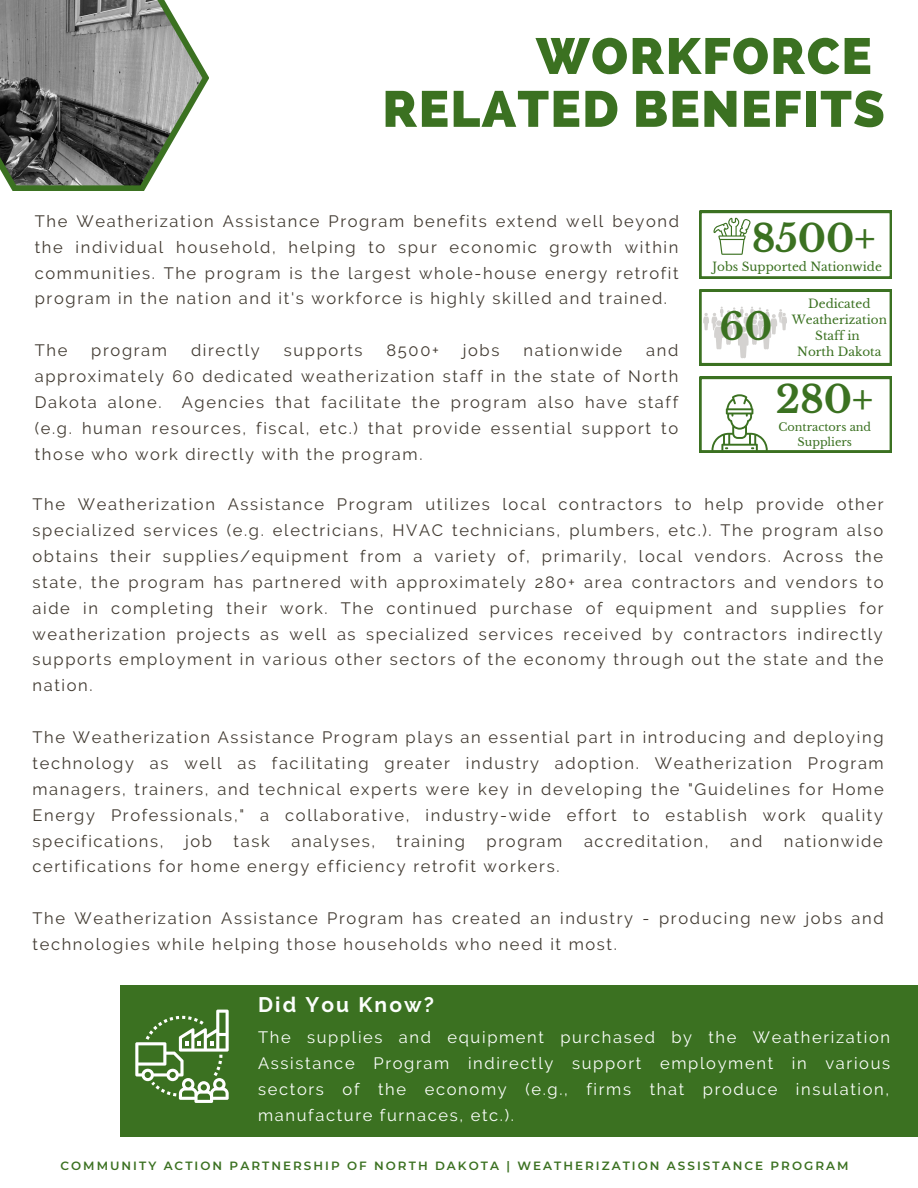
<style>
.page{position:relative;width:918px;height:1188px;background:#fff}
.page>*{position:absolute;margin:0;border:0;box-sizing:border-box;transform-origin:0 0}
.t1{font:800 50.7px/52.8px "Raleway";letter-spacing:.03em;color:#3b7121;text-align:right}
.t2{font:700 37.5px "Libre Baskerville";color:#3b7121}
.t3{font:700 37.05px "Libre Baskerville";color:#3b7121}
.t4{font:700 21px "Raleway";letter-spacing:.1em;color:#fbfefb}
.t5{font:16.5px/25.8px "Raleway";letter-spacing:.1em;color:#423b32;text-align:justify}
.t6{font:16.5px/25.8px "Raleway";letter-spacing:.1em;color:#fbfefb;text-align:justify}
.t7{font:600 12px "Montserrat";letter-spacing:.17em;color:#3b7121}
.t8{font:12px/16px "Libre Baskerville";color:#3b7121;text-align:center}
.t9{font:11.25px/15px "Libre Baskerville";color:#3b7121;text-align:center}
</style>
<div class="page">
<svg style="left:699px;top:211px;width:193px;height:67px"></svg>
<div style="left:120px;top:985px;width:798px;height:152px;background:#3b7121"></div>
<svg style="left:135px;top:1010px;width:94px;height:93px"></svg>
<svg style="left:699px;top:377px;width:193px;height:76px"></svg>
<svg style="left:9px;top:65px;width:200px;height:126px"></svg>
<img style="left:0;top:0;width:202px;height:185px">
<svg style="left:699px;top:290px;width:193px;height:75px"></svg>
<h1 class="t1" style="left:383px;top:30px;width:504px">WORKFORCE<br>RELATED BENEFITS</h1>
<p class="t5" style="left:35px;top:208px;width:646px">The Weatherization Assistance Program benefits extend well beyond the individual household, helping to spur economic growth within communities. The program is the largest whole-house energy retrofit program in the nation and it's workforce is highly skilled and trained.</p>
<p class="t5" style="left:35px;top:337px;width:34px">The</p>
<p class="t5" style="left:91px;top:337px;width:77px">program</p>
<p class="t5" style="left:191px;top:337px;width:70px">directly</p>
<p class="t5" style="left:284px;top:337px;width:80px">supports</p>
<p class="t5" style="left:387px;top:337px;width:54px">8500+</p>
<p class="t5" style="left:463px;top:337px;width:38px">jobs</p>
<p class="t5" style="left:523px;top:337px;width:100px">nationwide</p>
<p class="t5" style="left:35px;top:337px;width:645px;text-indent:611px">and approximately 60 dedicated weatherization staff in the state of North Dakota alone. Agencies that facilitate the program also have staff (e.g. human resources, fiscal, etc.) that provide essential support to those who work directly with the program.</p>
<h2 class="t2" style="left:752px;top:216px;width:125px">8500+</h2>
<p class="t8" style="left:713px;top:259px;width:171px">Jobs Supported Nationwide</p>
<h3 class="t3" style="left:719px;top:304px;width:54px">60</h3>
<p class="t8" style="left:792px;top:296px;width:97px">Dedicated<br>Weatherization<br>Staff in<br>North Dakota</p>
<h2 class="t2" style="left:776px;top:377px;width:99px">280+</h2>
<p class="t9" style="left:778px;top:420px;width:94px">Contractors and<br>Suppliers</p>
<p class="t5" style="left:33px;top:492px;width:853px">The Weatherization Assistance Program utilizes local contractors to help provide other specialized services (e.g. electricians, HVAC technicians, plumbers, etc.). The program also obtains their supplies/equipment from a variety of, primarily, local vendors. Across the state, the program has partnered with approximately 280+ area contractors and vendors to aide in completing their work. The continued purchase of equipment and supplies for weatherization projects as well as specialized services received by contractors indirectly supports employment in various other sectors of the economy through out the state and the nation.</p>
<p class="t5" style="left:33px;top:724px;width:853px">The Weatherization Assistance Program plays an essential part in introducing and deploying technology as well as facilitating greater industry adoption. Weatherization Program managers, trainers, and technical experts were key in developing the "Guidelines for Home Energy Professionals," a collaborative, industry-wide effort to establish work quality specifications,</p>
<p class="t5" style="left:185px;top:828px;width:28px">job</p>
<p class="t5" style="left:234px;top:828px;width:38px">task</p>
<p class="t5" style="left:291px;top:828px;width:85px">analyses,</p>
<p class="t5" style="left:397px;top:828px;width:70px">training</p>
<p class="t5" style="left:487px;top:828px;width:77px">program</p>
<p class="t5" style="left:584px;top:828px;width:126px">accreditation,</p>
<p class="t5" style="left:730px;top:828px;width:34px">and</p>
<p class="t5" style="left:784px;top:828px;width:100px">nationwide</p>
<p class="t5" style="left:33px;top:854px;width:528px">certifications for home energy efficiency retrofit workers.</p>
<p class="t5" style="left:33px;top:906px;width:853px">The Weatherization Assistance Program has created an industry - producing new jobs and technologies while helping those households who need it most.</p>
<p class="t4" style="left:258px;top:992px;width:177px">Did You Know?</p>
<p class="t6" style="left:258px;top:1025px;width:634px">The supplies and equipment purchased by the Weatherization Assistance Program indirectly support employment in various sectors of the economy (e.g., firms that produce insulation, manufacture furnaces, etc.).</p>
<p class="t7" style="left:60px;top:1158px;width:790px">COMMUNITY ACTION PARTNERSHIP OF NORTH DAKOTA | WEATHERIZATION ASSISTANCE PROGRAM</p>
</div>
